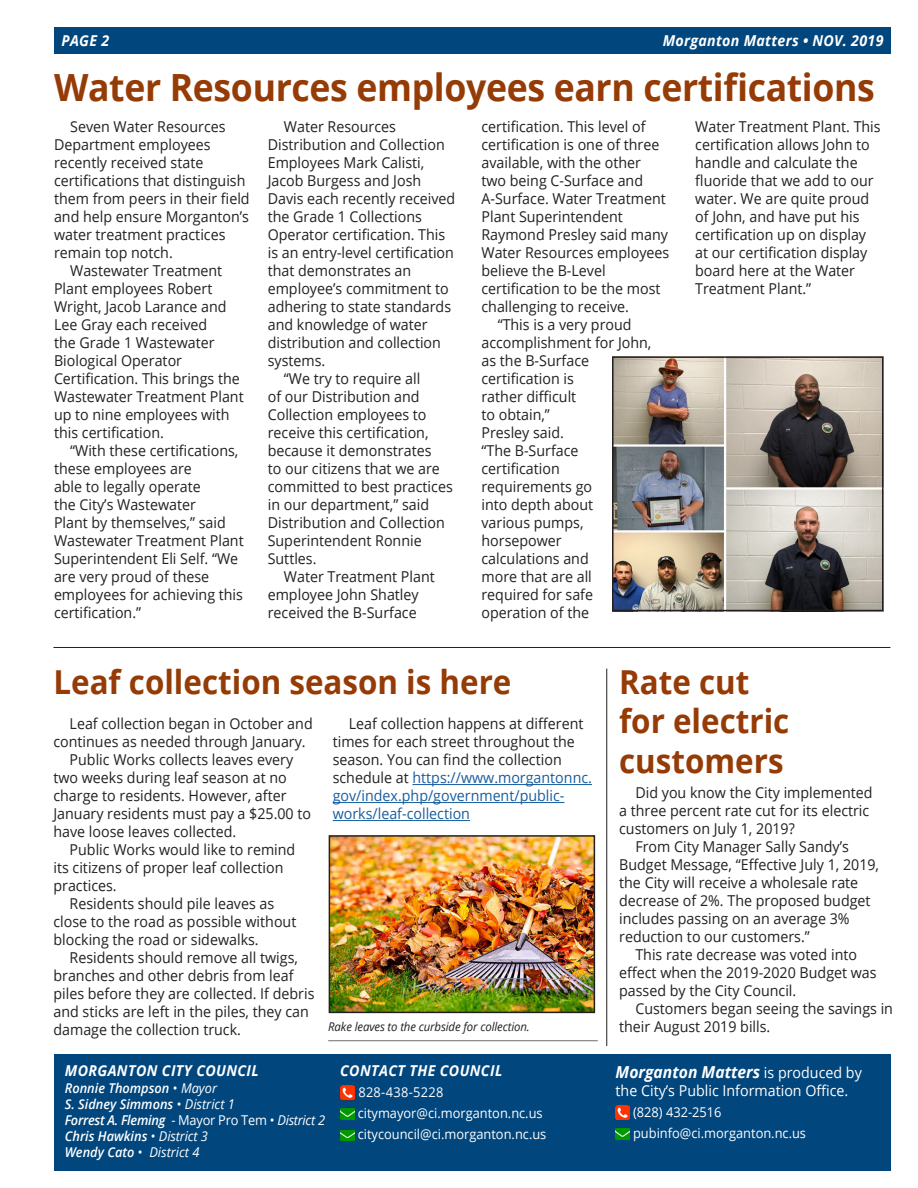
<style>
.page{position:relative;width:918px;height:1188px;background:#fff}
.page>*{position:absolute;margin:0;border:0;box-sizing:border-box;transform-origin:0 0}
.headline{font:700 37.5px "Open Sans";letter-spacing:-.01em;color:#953b06;scale:.95 1}
.headline-2{font:700 33px/39.6px "Open Sans";color:#953b06;scale:.95 1}
.t1{font:italic 700 16.5px "Open Sans";color:#fff;scale:.95 1}
.body_copy{font:15px/18px "Open Sans";color:#231f20;scale:.95 1}
.t2{font:italic 700 15px "Open Sans";letter-spacing:.025em;color:#fff;scale:.95 1}
.t3{font:15px "Open Sans";color:#fff;scale:.95 1}
.t4{font:italic 600 13.5px/16.2px "Open Sans";color:#fff;scale:.95 1}
.t5{font:13.5px/21px "Open Sans";color:#fff;scale:.95 1}
.t6{font:italic 12px "Open Sans";letter-spacing:-.01em;color:#231f20;scale:.95 1}
.s1{color:#175d9e}
.s2{font-weight:400;font-style:normal}
.s3{font-weight:400}
.s4{font-weight:400;font-style:normal;font-size:15px}
</style>
<div class="page">
<div style="left:54px;top:27px;width:837px;height:27px;background:#01467d"></div>
<hr style="left:412px;top:784px;width:180px;height:1px;background:#175d9e">
<hr style="left:333px;top:802px;width:231px;height:1px;background:#175d9e">
<hr style="left:333px;top:820px;width:137px;height:1px;background:#175d9e">
<div style="left:54px;top:1054px;width:837px;height:116px;background:#01467d"></div>
<img style="left:340px;top:1086px;width:14px;height:14px">
<img style="left:340px;top:1107px;width:14px;height:13px">
<img style="left:340px;top:1129px;width:14px;height:12px">
<img style="left:616px;top:1105px;width:14px;height:15px">
<img style="left:616px;top:1127px;width:14px;height:12px">
<hr style="left:53px;top:647px;width:837px;height:1px;background:#231f20">
<hr style="left:328px;top:1040px;width:270px;height:1px;background:#6c6d70">
<hr style="left:606px;top:669px;width:1px;height:377px;background:#231f20">
<img style="left:332px;top:838px;width:260px;height:172px">
<div style="left:329px;top:835px;width:266px;height:178px;border:2px solid #231f20"></div>
<img style="left:615px;top:359px;width:266px;height:249px">
<div style="left:612px;top:356px;width:272px;height:255px;border:2px solid #231f20"></div>
<p class="t2" style="left:62px;top:30px;width:52px">PAGE 2</p>
<p class="t2" style="left:663px;top:30px;width:234px">Morganton Matters • NOV. 2019</p>
<p class="headline" style="left:54px;top:61px;width:866px">Water Resources employees earn certifications</p>
<p class="body_copy" style="left:54px;top:117px;width:208px;text-indent:16px">Seven Water Resources<br>Department employees recently received state certifications that distinguish them from peers in their field and help ensure Morganton’s water treatment practices remain top notch.</p>
<p class="body_copy" style="left:54px;top:261px;width:201px;text-indent:16px">Wastewater Treatment<br>Plant employees Robert<br>Wright, Jacob Larance and<br>Lee Gray each received<br>the Grade 1 Wastewater<br>Biological Operator<br>Certification. This brings the<br>Wastewater Treatment Plant up to nine employees with this certification.</p>
<p class="body_copy" style="left:54px;top:441px;width:201px;text-indent:16px">“With these certifications, these employees are<br>able to legally operate<br>the City’s Wastewater<br>Plant by themselves,” said<br>Wastewater Treatment Plant<br>Superintendent Eli Self. “We are very proud of these employees for achieving this certification.”</p>
<p class="body_copy" style="left:482px;top:117px;width:199px">certification. This level of certification is one of three available, with the other two being C-Surface and<br>A-Surface. Water Treatment<br>Plant Superintendent<br>Raymond Presley said many<br>Water Resources employees believe the B-Level certification to be the most challenging to receive.</p>
<p class="body_copy" style="left:482px;top:315px;width:180px;text-indent:16px">“This is a very proud accomplishment for John, as the B-Surface certification is<br>rather difficult<br>to obtain,”<br>Presley said.<br>“The B-Surface certification requirements go<br>into depth about<br>various pumps, horsepower<br>calculations and<br>more that are all required for safe operation of the</p>
<p class="body_copy" style="left:695px;top:117px;width:197px">Water Treatment Plant. This certification allows John to handle and calculate the fluoride that we add to our water. We are quite proud of John, and have put his certification up on display at our certification display board here at the Water<br>Treatment Plant.”</p>
<p class="body_copy" style="left:268px;top:117px;width:199px;text-indent:16px">Water Resources<br>Distribution and Collection<br>Employees Mark Calisti,<br>Jacob Burgess and Josh<br>Davis each recently received the Grade 1 Collections<br>Operator certification. This is an entry-level certification that demonstrates an employee’s commitment to adhering to state standards and knowledge of water distribution and collection systems.</p>
<p class="body_copy" style="left:268px;top:369px;width:196px;text-indent:16px">“We try to require all<br>of our Distribution and<br>Collection employees to receive this certification, because it demonstrates<br>to our citizens that we are committed to best practices in our department,” said<br>Distribution and Collection<br>Superintendent Ronnie<br>Suttles.</p>
<p class="body_copy" style="left:268px;top:567px;width:177px;text-indent:16px">Water Treatment Plant employee John Shatley received the B-Surface</p>
<p class="headline-2" style="left:53px;top:661px;width:484px">Leaf collection season is here</p>
<p class="headline-2" style="left:619px;top:661px;width:181px">Rate cut for electric customers</p>
<p class="body_copy" style="left:619px;top:783px;width:268px;text-indent:16px">Did you know the City implemented a three percent rate cut for its electric customers on July 1, 2019?</p>
<p class="body_copy" style="left:619px;top:837px;width:275px;text-indent:16px">From City Manager Sally Sandy’s Budget Message, “Effective July 1, 2019, the City will receive a wholesale rate decrease of 2%. The proposed budget includes passing on an average 3% reduction to our customers.”</p>
<p class="body_copy" style="left:619px;top:945px;width:273px;text-indent:16px">This rate decrease was voted into effect when the 2019-2020 Budget was passed by the City Council.</p>
<p class="body_copy" style="left:635px;top:999px;width:273px">Customers began seeing the savings in</p>
<p class="body_copy" style="left:333px;top:715px;width:274px;text-indent:16px">Leaf collection happens at different times for each street throughout the season. You can find the collection schedule at <span class="s1">https://www.morgantonnc. gov/index.php/government/public&shy;works/leaf-collection</span></p>
<p class="body_copy" style="left:53px;top:715px;width:274px;text-indent:16px">Leaf collection began in October and continues as needed through January.</p>
<p class="body_copy" style="left:53px;top:751px;width:273px;text-indent:16px">Public Works collects leaves every two weeks during leaf season at no charge to residents. However, after January residents must pay a $25.00 to have loose leaves collected.</p>
<p class="body_copy" style="left:53px;top:841px;width:256px;text-indent:16px">Public Works would like to remind its citizens of proper leaf collection practices.</p>
<p class="body_copy" style="left:53px;top:895px;width:257px;text-indent:16px">Residents should pile leaves as close to the road as possible without blocking the road or sidewalks.</p>
<p class="body_copy" style="left:53px;top:949px;width:276px;text-indent:16px">Residents should remove all twigs, branches and other debris from leaf piles before they are collected. If debris and sticks are left in the piles, they can damage the collection truck.</p>
<p class="t6" style="left:328px;top:1018px;width:214px">Rake leaves to the curbside for collection.</p>
<p class="body_copy" style="left:619px;top:1017px;width:161px">their August 2019 bills.</p>
<p class="t2" style="left:65px;top:1060px;width:206px">MORGANTON CITY COUNCIL</p>
<p class="t4" style="left:65px;top:1079px;width:276px">Ronnie Thompson <span class="s2">•</span> <span class="s3">Mayor<br></span>S. Sidney Simmons <span class="s2">•</span> <span class="s3">District 1<br></span>Forrest A. Fleming <span class="s2">- Mayor Pro Tem •</span> <span class="s3">District 2<br></span>Chris Hawkins <span class="s2">•</span> <span class="s3">District 3</span></p>
<p class="t4" style="left:65px;top:1144px;width:143px">Wendy Cato <span class="s2">•</span> <span class="s3">District 4</span></p>
<p class="t2" style="left:340px;top:1060px;width:172px">CONTACT THE COUNCIL</p>
<p class="t5" style="left:358px;top:1082px;width:200px">828-438-5228 citymayor@ci.morganton.nc.us citycouncil@ci.morganton.nc.us</p>
<p class="t1" style="left:616px;top:1060px;width:261px">Morganton Matters <span class="s4">is produced by</span></p>
<p class="t3" style="left:616px;top:1080px;width:247px">the City’s Public Information Office.</p>
<p class="t5" style="left:633px;top:1101px;width:184px">(828) 432-2516 pubinfo@ci.morganton.nc.us</p>
</div>
